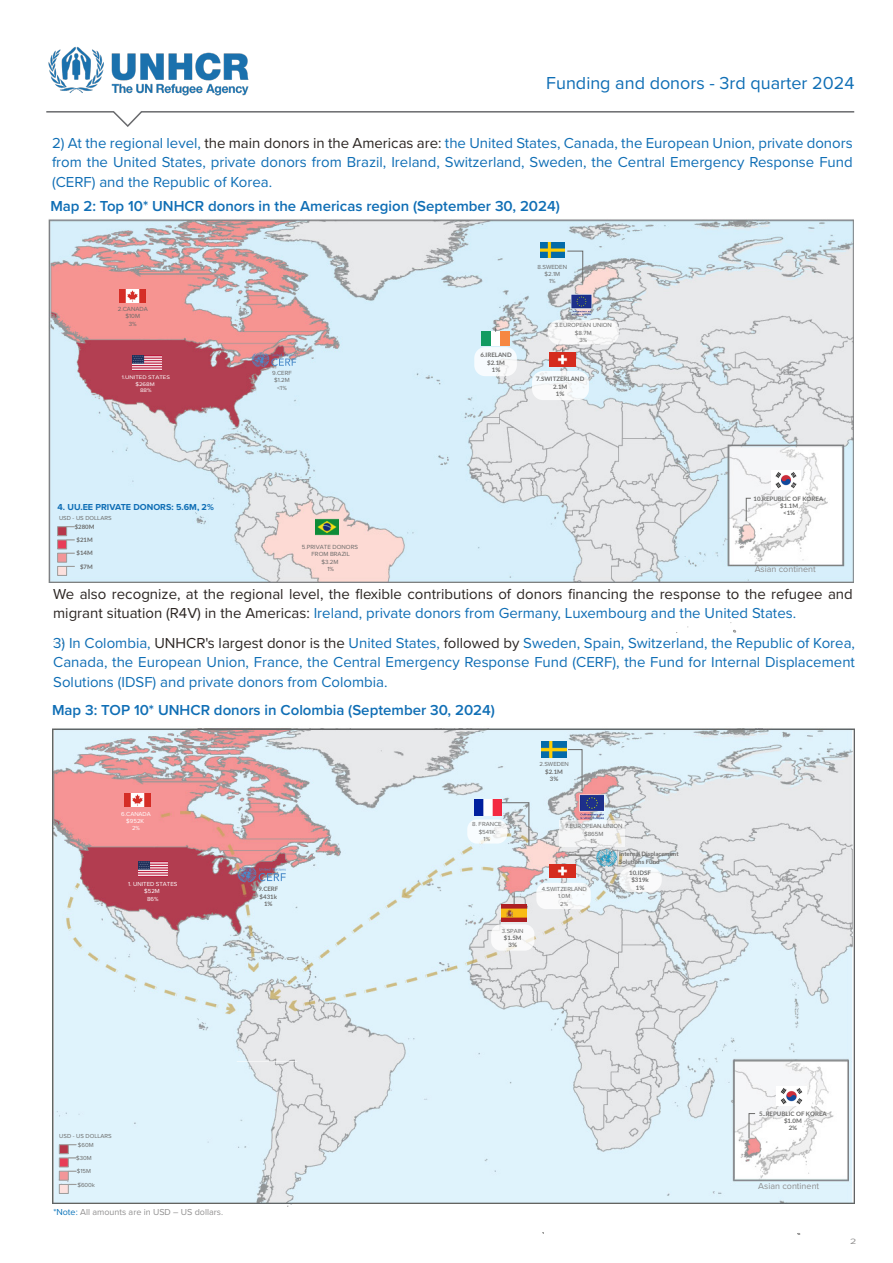
<style>
.page{position:relative;width:893px;height:1263px;background:#fff}
.page>*{position:absolute;margin:0;border:0;box-sizing:border-box;transform-origin:0 0}
.t1{font:18px "Proxima Nova";color:#0f6eb5}
.t2{font:15px/19.5px "Proxima Nova";color:#0f6eb5;text-align:justify}
.t3{font:15px/19.5px "Proxima Nova";color:#2b2522}
.t4{font:600 15px "Proxima Nova";color:#0f6eb5}
.t5{font:9px "Proxima Nova";color:#919090}
.t6{font:9px "Proxima Nova";color:#8d8d8e}
.t7{font:700 9px "Proxima Nova";color:#0f6eb5}
.t8{font:7.95px "Proxima Nova";color:#919090;scale:1.33 1}
.t9{font:6.15px/7.4px "Proxima Nova";color:#6a6a69;text-align:center}
.t10{font:700 6.15px/7.4px "Lato";color:#6a6a69;text-align:center}
.t11{font:700 6px/13px "Lato";color:#6a6a69}
.t12{font:6px/9px "Proxima Nova";color:#6a6a69;text-align:center}
.t13{font:6px/7.4px "Proxima Nova";color:#fff;text-align:center}
.t14{font:5.4px/6.4px "Proxima Nova";color:#fff;text-align:center;scale:1.14 1}
.s1{color:#2b2522}
.s2{color:#0f6eb5}
.s3{color:#0973ba}
</style>
<div class="page">
<img style="left:48px;top:219px;width:806px;height:363px">
<svg style="left:567px;top:250px;width:16px;height:34px"></svg>
<svg style="left:730px;top:622px;width:6px;height:11px"></svg>
<svg style="left:123px;top:111px;width:732px;height:16px"></svg>
<img style="left:46px;top:46px;width:228px;height:76px">
<img style="left:52px;top:728px;width:803px;height:475px">
<img style="left:139px;top:861px;width:28px;height:15px">
<img style="left:124px;top:793px;width:27px;height:13px">
<div style="left:491px;top:924px;width:43px;height:27px;background:#fff;border-radius:10px"></div>
<svg style="left:500px;top:802px;width:30px;height:44px"></svg>
<img style="left:542px;top:742px;width:24px;height:15px">
<img style="left:501px;top:904px;width:26px;height:17px">
<svg style="left:467px;top:819px;width:40px;height:24px"></svg>
<svg style="left:512px;top:892px;width:3px;height:12px"></svg>
<img style="left:475px;top:800px;width:26px;height:15px">
<svg style="left:567px;top:749px;width:16px;height:43px"></svg>
<img style="left:597px;top:850px;width:20px;height:16px">
<svg style="left:237px;top:867px;width:49px;height:15px"></svg>
<div style="left:619px;top:867px;width:43px;height:25px;background:#fff;border-radius:12px"></div>
<img style="left:777px;top:1086px;width:29px;height:20px">
<svg style="left:748px;top:1113px;width:8px;height:26px"></svg>
<img style="left:550px;top:864px;width:26px;height:13px">
<div style="left:536px;top:883px;width:55px;height:26px;background:#f8fafb;border-radius:10px"></div>
<div style="left:548px;top:320px;width:71px;height:24px;background:#fff;border-radius:12px"></div>
<img style="left:569px;top:293px;width:25px;height:25px">
<img style="left:540px;top:242px;width:25px;height:15px">
<img style="left:132px;top:355px;width:29px;height:16px">
<img style="left:120px;top:289px;width:26px;height:13px">
<div style="left:474px;top:347px;width:43px;height:29px;background:#f7fbfe;border-radius:11px"></div>
<div style="left:481px;top:332px;width:29px;height:14px;background:#139b62"></div>
<div style="left:491px;top:332px;width:19px;height:14px;background:#fff"></div>
<div style="left:500px;top:332px;width:10px;height:14px;background:#f68842"></div>
<svg style="left:252px;top:353px;width:44px;height:14px"></svg>
<img style="left:772px;top:470px;width:29px;height:19px">
<svg style="left:745px;top:497px;width:7px;height:25px"></svg>
<img style="left:549px;top:353px;width:26px;height:14px">
<div style="left:532px;top:371px;width:57px;height:29px;background:#f7fafb;border-radius:11px"></div>
<img style="left:315px;top:515px;width:24px;height:23px">
<div style="left:57px;top:526px;width:10px;height:10px;background:#b6374a;border:1px solid #9c9c9b"></div>
<div style="left:57px;top:540px;width:10px;height:9px;background:#e83d58;border:1px solid #9c9c9b"></div>
<div style="left:57px;top:553px;width:10px;height:9px;background:#f29699;border:1px solid #9c9c9b"></div>
<div style="left:57px;top:566px;width:10px;height:10px;background:#fce0dd;border:1px solid #9c9c9b"></div>
<div style="left:59px;top:1144px;width:10px;height:10px;background:#b6374a;border:1px solid #9c9c9b"></div>
<div style="left:59px;top:1157px;width:10px;height:10px;background:#e83d58;border:1px solid #9c9c9b"></div>
<div style="left:59px;top:1171px;width:10px;height:9px;background:#f29699;border:1px solid #9c9c9b"></div>
<div style="left:59px;top:1184px;width:10px;height:10px;background:#fce0dd;border:1px solid #9c9c9b"></div>
<svg style="left:563px;top:855px;width:32px;height:8px"></svg>
<svg style="left:559px;top:820px;width:66px;height:26px;fill:#f5f5f6"></svg>
<img style="left:577px;top:793px;width:29px;height:29px">
<p class="t1" style="left:546px;top:69px;width:310px">Funding and donors - 3rd quarter 2024</p>
<p class="t2" style="left:52px;top:132px;width:802px">2) At the regional level, <span class="s1">the main donors in the Americas are:</span> the United States, Canada, the European Union, private donors from the United States, private donors from Brazil, Ireland, Switzerland, Sweden, the Central Emergency Response Fund (CERF) and the Republic of Korea.</p>
<p class="t4" style="left:50px;top:195px;width:511px">Map 2: Top 10* UNHCR donors in the Americas region (September 30, 2024)</p>
<p class="t9" style="left:118px;top:305px;width:32px">2.CANADA $10M<br>3%</p>
<p class="t14" style="left:122px;top:374px;width:44px">1.UNITED STATES $268M<br>88%</p>
<p class="t7" style="left:58px;top:500px;width:158px">4. UU.EE PRIVATE DONORS: 5.6M, 2%</p>
<p class="t12" style="left:59px;top:513px;width:54px">USD - US DOLLARS</p>
<p class="t11" style="left:75px;top:520px;width:21px">$280M $21M $14M</p>
<p class="t11" style="left:80px;top:559px;width:14px">$7M</p>
<p class="t9" style="left:272px;top:369px;width:21px">9.CERF $1.2M &lt;1%</p>
<p class="t9" style="left:302px;top:543px;width:58px">5.PRIVATE DONORS<br>FROM BRAZIL $3.2M<br>1%</p>
<p class="t10" style="left:481px;top:351px;width:33px">6.IRELAND $2.1M<br>1%</p>
<p class="t9" style="left:537px;top:263px;width:31px">8.SWEDEN $2.1M<br>1%</p>
<p class="t9" style="left:555px;top:321px;width:59px">3.EUROPEAN UNION $8.7M<br>3%</p>
<p class="t10" style="left:536px;top:375px;width:50px">7.SWITZERLAND<br>2.1M<br>1%</p>
<p class="t10" style="left:754px;top:494px;width:71px">10.REPUBLIC OF KOREA $1.1M<br>&lt;1%</p>
<p class="t6" style="left:755px;top:562px;width:63px">Asian continent</p>
<p class="t3" style="left:53px;top:583px;width:801px">We also recognize, at the regional level, the flexible contributions of donors financing the response to the refugee and migrant situation (R4V) in the Americas: <span class="s2">Ireland, private donors from Germany, Luxembourg and the United States.</span></p>
<p class="t2" style="left:53px;top:632px;width:803px">3) In Colombia, <span class="s1">UNHCR's largest donor is the</span> United States, <span class="s1">followed by</span> Sweden, Spain, Switzerland, the Republic of Korea, Canada, the European Union, France, the Central Emergency Response Fund (CERF), the Fund for Internal Displacement Solutions (IDSF) and private donors from Colombia.</p>
<p class="t4" style="left:52px;top:699px;width:444px">Map 3: TOP 10* UNHCR donors in Colombia (September 30, 2024)</p>
<p class="t13" style="left:121px;top:810px;width:31px">6.CANADA $952K<br>2%</p>
<p class="t13" style="left:128px;top:880px;width:51px">1. UNITED STATES $52M<br>86%</p>
<p class="t10" style="left:258px;top:885px;width:21px">9.CERF $431k<br>1%</p>
<p class="t9" style="left:472px;top:820px;width:31px">8. FRANCE $541K<br>1%</p>
<p class="t9" style="left:502px;top:926px;width:23px">3.SPAIN</p>
<p class="t10" style="left:504px;top:934px;width:19px">$1.5M<br>3%</p>
<p class="t9" style="left:539px;top:760px;width:31px">2.SWEDEN</p>
<p class="t10" style="left:545px;top:767px;width:19px">$2.1M<br>3%</p>
<p class="t9" style="left:565px;top:822px;width:59px">7.EUROPEAN UNION $865M<br>1%</p>
<p class="t9" style="left:570px;top:823px;width:60px">6. EUROPEAN UNION $865k<br>3%</p>
<p class="t9" style="left:542px;top:885px;width:47px">4.SWITZERLAND<br>1.0M<br>2%</p>
<p class="t11" style="left:619px;top:850px;width:61px;line-height:7.4px">Internal Displacement<br>Solutions Fund</p>
<p class="t10" style="left:629px;top:869px;width:23px">10.IDSF $319k<br>1%</p>
<p class="t12" style="left:59px;top:1131px;width:54px">USD - US DOLLARS $60M</p>
<p class="t12" style="left:76px;top:1151px;width:17px;line-height:13.2px;text-align:left">$30M $15M</p>
<p class="t12" style="left:77px;top:1180px;width:19px">$600k</p>
<p class="t5" style="left:53px;top:1205px;width:171px"><span class="s3">*Note:</span> All amounts are in USD – US dollars.</p>
<p class="t10" style="left:759px;top:1109px;width:69px">5..REPUBLIC OF KOREA $1.0M<br>2%</p>
<p class="t6" style="left:758px;top:1179px;width:63px">Asian continent</p>
<p class="t8" style="left:850px;top:1236px;width:6px">2</p>
</div>
